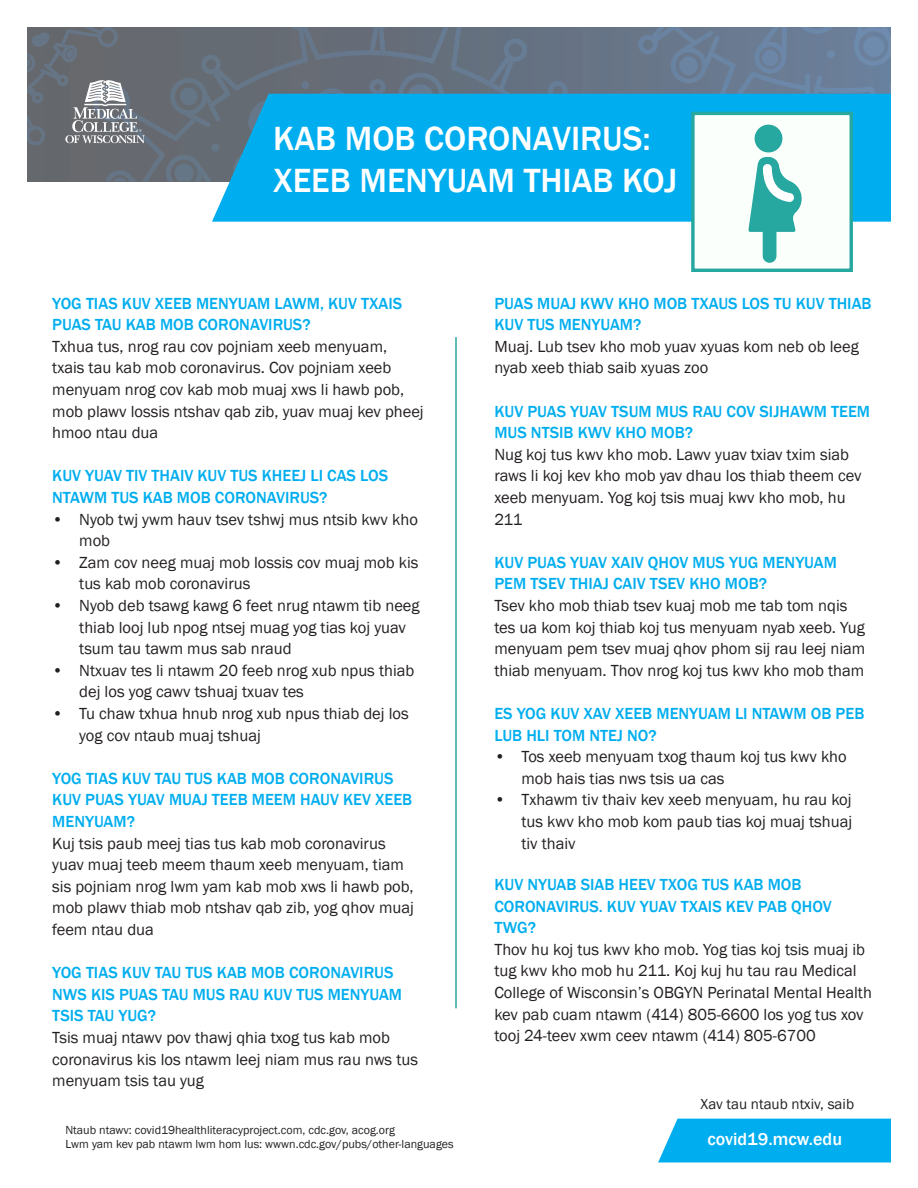
<style>
.page{position:relative;width:918px;height:1188px;background:#fff}
.page>*{position:absolute;margin:0;border:0;box-sizing:border-box;transform-origin:0 0}
.t1{font:500 34.5px "Franklin Gothic";color:#fff}
.t2{font:500 18px "Franklin Gothic";color:#fff}
.t3{font:16.5px/21.6px "Franklin Gothic";color:#231f20}
.t4{font:500 16.5px/21.6px "Franklin Gothic";color:#00aeef}
.t5{font:15px "Franklin Gothic";color:#231f20}
.t6{font:12px "Franklin Gothic";color:#231f20}
</style>
<div class="page">
<svg style="left:27px;top:27px;width:587px;height:154px;background:#656e7a"></svg>
<div style="left:658px;top:1119px;width:233px;height:43px;background:#00aeef"></div>
<hr style="left:455px;top:337px;width:2px;height:671px;background:#26a79f">
<svg style="left:27px;top:27px;width:118px;height:118px;background:#73787e"></svg>
<svg style="left:212px;top:94px;width:402px;height:128px;background:#09aae6"></svg>
<div style="left:691px;top:112px;width:162px;height:160px;background:#fafffc;border:3px solid #26a79f"></div>
<svg style="left:614px;top:27px;width:277px;height:236px"></svg>
<p class="t1" style="left:273px;top:117px;width:379px">KAB MOB CORONAVIRUS:</p>
<p class="t1" style="left:273px;top:159px;width:406px">XEEB MENYUAM THIAB KOJ</p>
<p class="t4" style="left:52px;top:292px;width:351px">YOG TIAS KUV XEEB MENYUAM LAWM, KUV TXAIS<br>PUAS TAU KAB MOB CORONAVIRUS?</p>
<p class="t3" style="left:52px;top:336px;width:373px">Txhua tus, nrog rau cov pojniam xeeb menyuam,<br>txais tau kab mob coronavirus. Cov pojniam xeeb menyuam nrog cov kab mob muaj xws li hawb pob, mob plawv lossis ntshav qab zib, yuav muaj kev pheej hmoo ntau dua</p>
<p class="t4" style="left:52px;top:465px;width:337px">KUV YUAV TIV THAIV KUV TUS KHEEJ LI CAS LOS<br>NTAWM TUS KAB MOB CORONAVIRUS?</p>
<p class="t3" style="left:79px;top:509px;width:340px;text-indent:-27px">• Nyob twj ywm hauv tsev tshwj mus ntsib kwv kho mob</p>
<p class="t3" style="left:79px;top:552px;width:341px;text-indent:-27px">• Zam cov neeg muaj mob lossis cov muaj mob kis tus kab mob coronavirus</p>
<p class="t3" style="left:79px;top:595px;width:342px;text-indent:-27px">• Nyob deb tsawg kawg 6 feet nrug ntawm tib neeg thiab looj lub npog ntsej muag yog tias koj yuav tsum tau tawm mus sab nraud</p>
<p class="t3" style="left:79px;top:660px;width:337px;text-indent:-27px">• Ntxuav tes li ntawm 20 feeb nrog xub npus thiab dej los yog cawv tshuaj txuav tes</p>
<p class="t3" style="left:79px;top:703px;width:331px;text-indent:-27px">• Tu chaw txhua hnub nrog xub npus thiab dej los yog cov ntaub muaj tshuaj</p>
<p class="t4" style="left:52px;top:768px;width:361px">YOG TIAS KUV TAU TUS KAB MOB CORONAVIRUS<br>KUV PUAS YUAV MUAJ TEEB MEEM HAUV KEV XEEB<br>MENYUAM?</p>
<p class="t3" style="left:52px;top:833px;width:363px">Kuj tsis paub meej tias tus kab mob coronavirus yuav muaj teeb meem thaum xeeb menyuam, tiam sis pojniam nrog lwm yam kab mob xws li hawb pob, mob plawv thiab mob ntshav qab zib, yog qhov muaj feem ntau dua</p>
<p class="t4" style="left:52px;top:962px;width:351px">YOG TIAS KUV TAU TUS KAB MOB CORONAVIRUS<br>NWS KIS PUAS TAU MUS RAU KUV TUS MENYUAM<br>TSIS TAU YUG?</p>
<p class="t3" style="left:52px;top:1027px;width:367px">Tsis muaj ntawv pov thawj qhia txog tus kab mob coronavirus kis los ntawm leej niam mus rau nws tus menyuam tsis tau yug</p>
<p class="t6" style="left:65px;top:1122px;width:331px">Ntaub ntawv: covid19healthliteracyproject.com, cdc.gov, acog.org</p>
<p class="t6" style="left:65px;top:1137px;width:390px">Lwm yam kev pab ntawm lwm hom lus: wwwn.cdc.gov/pubs/other-languages</p>
<p class="t4" style="left:494px;top:292px;width:379px">PUAS MUAJ KWV KHO MOB TXAUS LOS TU KUV THIAB<br>KUV TUS MENYUAM?</p>
<p class="t3" style="left:494px;top:336px;width:366px">Muaj. Lub tsev kho mob yuav xyuas kom neb ob leeg nyab xeeb thiab saib xyuas zoo</p>
<p class="t4" style="left:494px;top:400px;width:377px">KUV PUAS YUAV TSUM MUS RAU COV SIJHAWM TEEM<br>MUS NTSIB KWV KHO MOB?</p>
<p class="t3" style="left:494px;top:444px;width:369px">Nug koj tus kwv kho mob. Lawv yuav txiav txim siab raws li koj kev kho mob yav dhau los thiab theem cev xeeb menyuam. Yog koj tsis muaj kwv kho mob, hu 211</p>
<p class="t4" style="left:494px;top:552px;width:344px">KUV PUAS YUAV XAIV QHOV MUS YUG MENYUAM<br>PEM TSEV THIAJ CAIV TSEV KHO MOB?</p>
<p class="t3" style="left:494px;top:595px;width:373px">Tsev kho mob thiab tsev kuaj mob me tab tom nqis tes ua kom koj thiab koj tus menyuam nyab xeeb. Yug menyuam pem tsev muaj qhov phom sij rau leej niam thiab menyuam. Thov nrog koj tus kwv kho mob tham</p>
<p class="t4" style="left:494px;top:703px;width:372px">ES YOG KUV XAV XEEB MENYUAM LI NTAWM OB PEB<br>LUB HLI TOM NTEJ NO?</p>
<p class="t3" style="left:521px;top:746px;width:327px;text-indent:-27px">• Tos xeeb menyuam txog thaum koj tus kwv kho mob hais tias nws tsis ua cas</p>
<p class="t3" style="left:521px;top:789px;width:332px;text-align:justify;text-indent:-27px">• Txhawm tiv thaiv kev xeeb menyuam, hu rau koj tus kwv kho mob kom paub tias koj muaj tshuaj tiv thaiv</p>
<p class="t4" style="left:494px;top:874px;width:339px">KUV NYUAB SIAB HEEV TXOG TUS KAB MOB<br>CORONAVIRUS. KUV YUAV TXAIS KEV PAB QHOV<br>TWG?</p>
<p class="t3" style="left:494px;top:939px;width:379px">Thov hu koj tus kwv kho mob. Yog tias koj tsis muaj ib tug kwv kho mob hu 211. Koj kuj hu tau rau Medical College of Wisconsin’s OBGYN Perinatal Mental Health kev pab cuam ntawm (414) 805-6600 los yog tus xov tooj 24-teev xwm ceev ntawm (414) 805-6700</p>
<p class="t5" style="left:701px;top:1095px;width:155px">Xav tau ntaub ntxiv, saib</p>
<p class="t2" style="left:708px;top:1127px;width:136px">covid19.mcw.edu</p>
</div>
